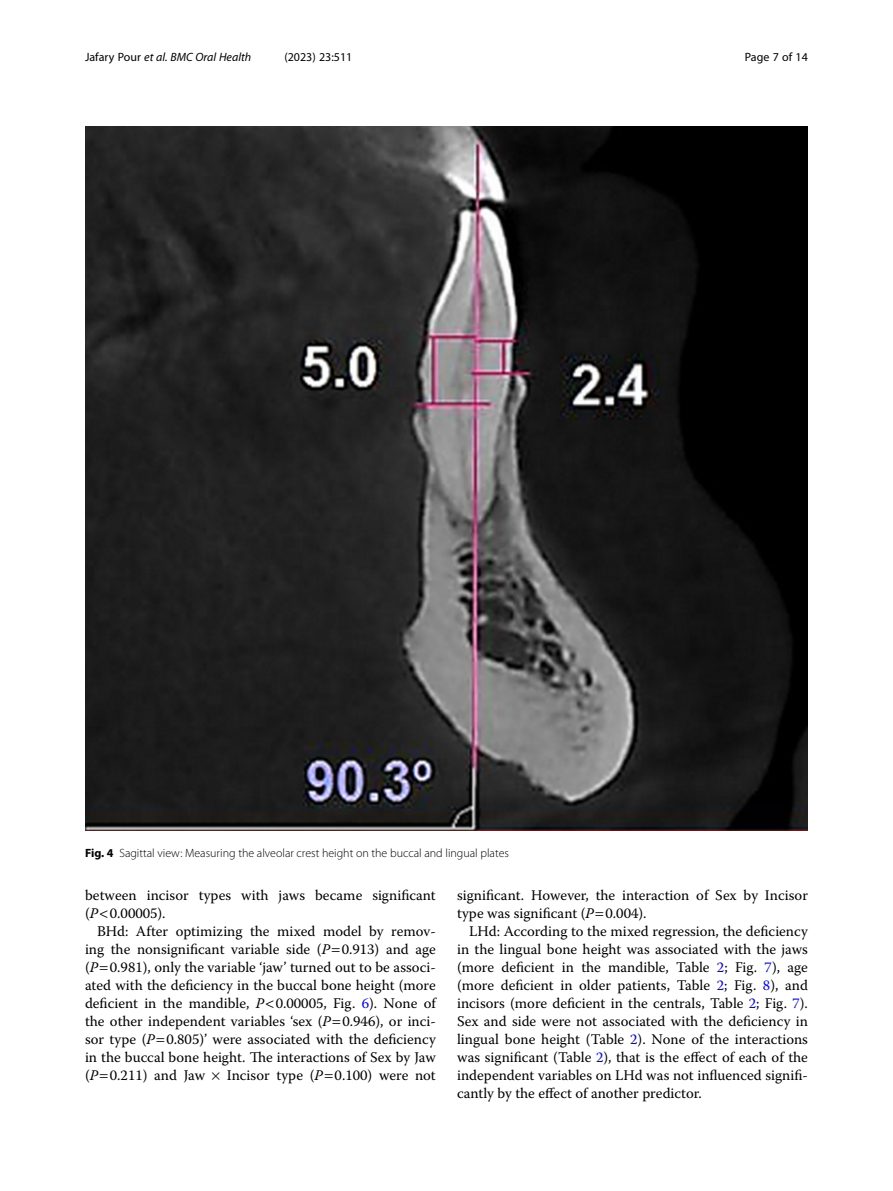
<style>
.page{position:relative;width:893px;height:1191px;background:#fff}
.page>*{position:absolute;margin:0;border:0;box-sizing:border-box;transform-origin:0 0}
.Body_Text_Indent{font:14.7px/18px "Warnock Pro";color:#000}
.Figure_Caption{font:300 12px "Myriad Pro";color:#000}
.t1{font:italic 12px "Myriad Pro";color:#000}
.t2{font:12px "Myriad Pro";color:#000}
.s1{font-style:normal}
.s2{font-weight:700}
.s3{font-style:italic}
.s4{color:#00f}
</style>
<div class="page">
<img style="left:85px;top:126px;width:723px;height:704px">
<p class="t1" style="left:85px;top:50px;width:168px"><span class="s1">Jafary Pour</span> et al. BMC Oral Health</p>
<p class="t2" style="left:284px;top:50px;width:70px">(2023) 23:511</p>
<p class="t2" style="left:745px;top:50px;width:65px">Page 7 of 14</p>
<p class="Figure_Caption" style="left:85px;top:846px;width:425px"><span class="s2">Fig. 4</span> Sagittal view: Measuring the alveolar crest height on the buccal and lingual plates</p>
<p class="Body_Text_Indent" style="left:85px;top:886px;width:352px">between incisor types with jaws became significant (<span class="s3">P</span> 0.00005).</p>
<p class="Body_Text_Indent" style="left:85px;top:922px;width:352px;text-align:justify;text-indent:12px">BHd: After optimizing the mixed model by remov&shy;ing the nonsignificant variable side (<span class="s3">P</span> 0.913) and age (<span class="s3">P</span> 0.981), only the variable ‘jaw’ turned out to be associ&shy;ated with the deficiency in the buccal bone height (more deficient in the mandible, <span class="s3">P</span> 0.00005, Fig. <span class="s4">6</span>). None of the other independent variables ‘sex (<span class="s3">P</span> 0.946), or inci&shy;sor type (<span class="s3">P</span> 0.805)’ were associated with the deficiency in the buccal bone height. The interactions of Sex by Jaw (<span class="s3">P</span> 0.211) and Jaw</p>
<p class="Body_Text_Indent" style="left:227px;top:1066px;width:211px">Incisor type (<span class="s3">P</span> 0.100) were not</p>
<p class="Body_Text_Indent" style="left:457px;top:886px;width:352px">significant. However, the interaction of Sex by Incisor type was significant (<span class="s3">P</span> 0.004).</p>
<p class="Body_Text_Indent" style="left:457px;top:922px;width:352px;text-align:justify;text-indent:12px">LHd: According to the mixed regression, the deficiency in the lingual bone height was associated with the jaws (more deficient in the mandible, Table <span class="s4">2</span>; Fig. <span class="s4">7</span>), age (more deficient in older patients, Table <span class="s4">2</span>; Fig. <span class="s4">8</span>), and incisors (more deficient in the centrals, Table <span class="s4">2</span>; Fig. <span class="s4">7</span>).<br>Sex and side were not associated with the deficiency in lingual bone height (Table <span class="s4">2</span>). None of the interactions was significant (Table <span class="s4">2</span>), that is the effect of each of the independent variables on LHd was not influenced signifi&shy;cantly by the effect of another predictor.</p>
</div>
